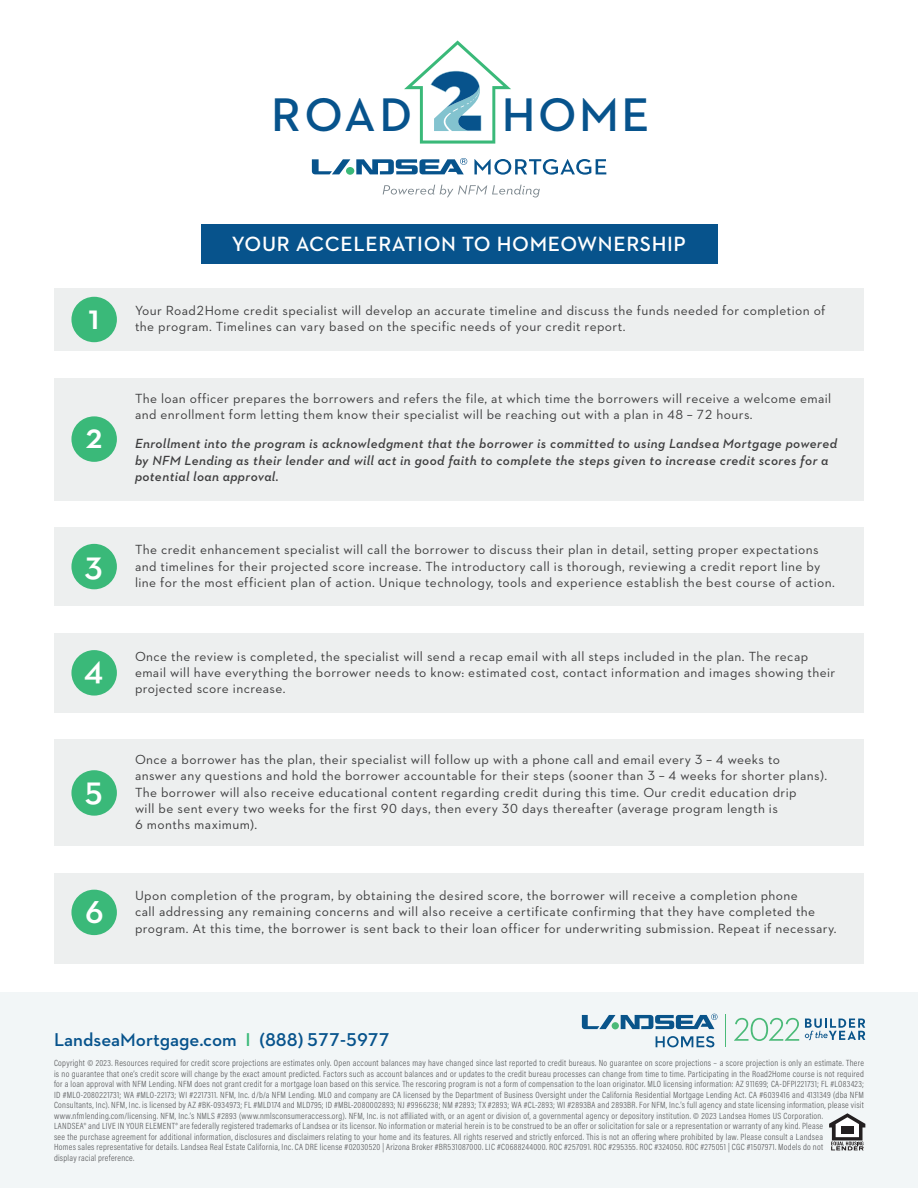
<style>
.page{position:relative;width:918px;height:1188px;background:#fff}
.page>*{position:absolute;margin:0;border:0;box-sizing:border-box;transform-origin:0 0}
.t1{font:600 48px "Neutraface 2 Text";letter-spacing:.05em;color:#07538c}
.t2{font:600 36px "Neutraface 2 Text";color:#fff}
.t3{font:600 21px "Neutraface 2 Text";letter-spacing:.03em;color:#fff}
.t4{font:600 18.9px "Neutraface 2 Text";color:#07538c}
.t5{font:13.5px/16.2px "Neutraface 2 Text";letter-spacing:.03em;color:#3e3e3f}
.t6{font:italic 600 13.5px/16.2px "Neutraface 2 Text";letter-spacing:.03em;color:#3e3e3f}
.t7{font:300 9px/10.5px "Acumin Pro Cond";letter-spacing:.03em;color:#57585a}
.s1{color:#3ab979}
</style>
<div class="page">
<div style="left:0;top:992px;width:918px;height:196px;background:#f2f6f7"></div>
<svg style="left:829px;top:1113px;width:36px;height:37px"></svg>
<svg style="left:582px;top:1015px;width:33px;height:14px"></svg>
<div style="left:612px;top:1022px;width:7px;height:7px;background:#4aba78;border-radius:50%"></div>
<svg style="left:656px;top:1036px;width:58px;height:11px"></svg>
<svg style="left:621px;top:1014px;width:97px;height:15px"></svg>
<svg style="left:734px;top:1018px;width:65px;height:23px"></svg>
<svg style="left:805px;top:1019px;width:60px;height:21px"></svg>
<hr style="left:725px;top:1014px;width:1px;height:33px;background:#4aba78">
<div style="left:201px;top:224px;width:516px;height:40px;background:#07538c"></div>
<svg style="left:404px;top:40px;width:107px;height:104px"></svg>
<svg style="left:383px;top:185px;width:157px;height:12px"></svg>
<svg style="left:312px;top:159px;width:38px;height:15px"></svg>
<div style="left:346px;top:167px;width:8px;height:8px;background:#3ab979;border-radius:50%"></div>
<svg style="left:356px;top:158px;width:111px;height:16px"></svg>
<svg style="left:474px;top:159px;width:132px;height:16px"></svg>
<div style="left:54px;top:288px;width:810px;height:63px;background:#edefef"></div>
<div style="left:71px;top:297px;width:46px;height:45px;background:#3ab979;border-radius:50%"></div>
<div style="left:54px;top:378px;width:810px;height:122px;background:#edefef"></div>
<div style="left:71px;top:416px;width:46px;height:46px;background:#3ab979;border-radius:50%"></div>
<div style="left:54px;top:527px;width:810px;height:79px;background:#edefef"></div>
<div style="left:71px;top:544px;width:46px;height:45px;background:#3ab979;border-radius:50%"></div>
<div style="left:54px;top:633px;width:810px;height:80px;background:#edefef"></div>
<div style="left:71px;top:650px;width:46px;height:46px;background:#3ab979;border-radius:50%"></div>
<div style="left:54px;top:740px;width:810px;height:106px;background:#edefef"></div>
<div style="left:71px;top:770px;width:46px;height:46px;background:#3ab979;border-radius:50%"></div>
<div style="left:54px;top:873px;width:810px;height:90px;background:#edefef"></div>
<div style="left:71px;top:890px;width:46px;height:45px;background:#3ab979;border-radius:50%"></div>
<h1 class="t1" style="left:271px;top:85px;width:143px">ROAD</h1>
<h1 class="t1" style="left:502px;top:85px;width:149px">HOME</h1>
<h3 class="t3" style="left:232px;top:230px;width:456px">YOUR ACCELERATION TO HOMEOWNERSHIP</h3>
<h3 class="t5" style="left:135px;top:302px;width:692px">Your Road2Home credit specialist will develop an accurate timeline and discuss the funds needed for completion of</h3>
<h2 class="t2" style="left:89px;top:294px;width:13px">1</h2>
<h3 class="t5" style="left:135px;top:319px;width:492px">the program. Timelines can vary based on the specific needs of your credit report.</h3>
<h2 class="t2" style="left:86px;top:413px;width:19px">2</h2>
<h2 class="t2" style="left:85px;top:541px;width:20px">3</h2>
<h2 class="t2" style="left:84px;top:645px;width:21px">4</h2>
<h2 class="t2" style="left:85px;top:766px;width:19px">5</h2>
<h2 class="t2" style="left:85px;top:888px;width:20px">6</h2>
<h3 class="t5" style="left:135px;top:390px;width:698px">The loan officer prepares the borrowers and refers the file, at which time the borrowers will receive a welcome email and enrollment form letting them know their specialist will be reaching out with a plan in 48 – 72 hours.</h3>
<p class="t6" style="left:135px;top:436px;width:704px">Enrollment into the program is acknowledgment that the borrower is committed to using Landsea Mortgage powered by NFM Lending as their lender and will act in good faith to complete the steps given to increase credit scores for a potential loan approval.</p>
<p class="t5" style="left:135px;top:542px;width:701px">The credit enhancement specialist will call the borrower to discuss their plan in detail, setting proper expectations and timelines for their projected score increase. The introductory call is thorough, reviewing a credit report line by line for the most efficient plan of action. Unique technology, tools and experience establish the best course of action.</p>
<p class="t5" style="left:135px;top:648px;width:702px">Once the review is completed, the specialist will send a recap email with all steps included in the plan. The recap email will have everything the borrower needs to know: estimated cost, contact information and images showing their projected score increase.</p>
<p class="t5" style="left:135px;top:751px;width:694px">Once a borrower has the plan, their specialist will follow up with a phone call and email every 3 – 4 weeks to<br>answer any questions and hold the borrower accountable for their steps (sooner than 3 – 4 weeks for shorter plans).<br>The borrower will also receive educational content regarding credit during this time. Our credit education drip<br>will be sent every two weeks for the first 90 days, then every 30 days thereafter (average program length is<br>6 months maximum).</p>
<p class="t5" style="left:135px;top:887px;width:703px">Upon completion of the program, by obtaining the desired score, the borrower will receive a completion phone<br>call addressing any remaining concerns and will also receive a certificate confirming that they have completed the program. At this time, the borrower is sent back to their loan officer for underwriting submission. Repeat if necessary.</p>
<h3 class="t4" style="left:54px;top:1027px;width:337px">LandseaMortgage.com <span class="s1">I</span> (888) 577-5977</h3>
<p class="t7" style="left:54px;top:1058px;width:812px">Copyright © 2023. Resources required for credit score projections are estimates only. Open account balances may have changed since last reported to credit bureaus. No guarantee on score projections – a score projection is only an estimate. There is no guarantee that one’s credit score will change by the exact amount predicted. Factors such as account balances and or updates to the credit bureau processes can change from time to time. Participating in the Road2Home course is not required for a loan approval with NFM Lending. NFM does not grant credit for a mortgage loan based on this service. The rescoring program is not a form of compensation to the loan originator. MLO licensing information: AZ 911699; CA-DFPI221731; FL #LO83423; ID #MLO-2080221731; WA #MLO-22173; WI #2217311. NFM, Inc. d/b/a NFM Lending. MLO and company are CA licensed by the Department of Business Oversight under the California Residential Mortgage Lending Act. CA #6039416 and 4131349 (dba NFM Consultants, Inc). NFM, Inc. is licensed by AZ #BK-0934973; FL #MLD174 and MLD795; ID #MBL-2080002893; NJ #9966238; NM #2893; TX #2893; WA #CL-2893; WI #2893BA and 2893BR. For NFM, Inc.’s full agency and state licensing information, please visit www.nfmlending.com/licensing. NFM, Inc.’s NMLS #2893 (www.nmlsconsumeraccess.org). NFM, Inc. is not affiliated with, or an agent or division of, a governmental agency or depository institution. © 2023 Landsea Homes US Corporation.<br>LANDSEA® and LIVE IN YOUR ELEMENT® are federally registered trademarks of Landsea or its licensor. No information or material herein is to be construed to be an offer or solicitation for sale or a representation or warranty of any kind. Please<br>see the purchase agreement for additional information, disclosures and disclaimers relating to your home and its features. All rights reserved and strictly enforced. This is not an offering where prohibited by law. Please consult a Landsea<br>Homes sales representative for details. Landsea Real Estate California, Inc. CA DRE license #02030520 | Arizona Broker #BR531087000. LIC #C0688244000. ROC #257091. ROC #295355. ROC #324050. ROC #275051 | CGC #1507971. Models do not<br>display racial preference.</p>
</div>
